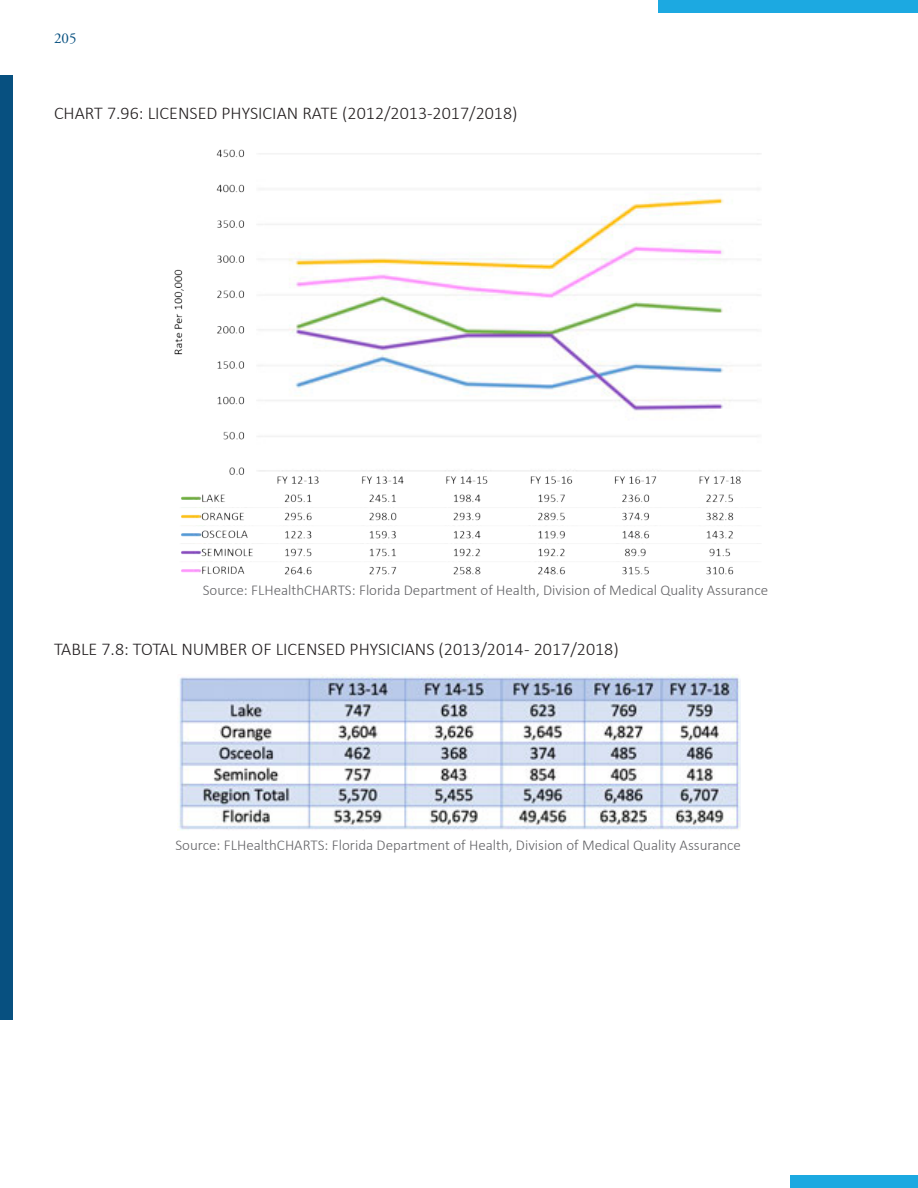
<style>
.page{position:relative;width:918px;height:1188px;background:#fff}
.page>*{position:absolute;margin:0;border:0;box-sizing:border-box;transform-origin:0 0}
.t1{font:300 18px "Calibri";color:#231f20}
.t2{font:300 15px "Calibri";color:#636366}
.t3{font:15px "Adobe Garamond Pro";color:#075080}
</style>
<div class="page">
<div style="left:0;top:75px;width:13px;height:945px;background:#075080"></div>
<div style="left:791px;top:1175px;width:127px;height:13px;background:#1ca9e1"></div>
<div style="left:658px;top:0;width:260px;height:13px;background:#1ca9e1"></div>
<img style="left:174px;top:149px;width:587px;height:426px">
<img style="left:177px;top:674px;width:564px;height:157px">
<p class="t3" style="left:54px;top:29px;width:24px">205</p>
<p class="t1" style="left:54px;top:102px;width:465px">CHART 7.96: LICENSED PHYSICIAN RATE (2012/2013-2017/2018)</p>
<p class="t2" style="left:203px;top:581px;width:567px">Source: FLHealthCHARTS: Florida Department of Health, Division of Medical Quality Assurance</p>
<p class="t1" style="left:54px;top:638px;width:566px">TABLE 7.8: TOTAL NUMBER OF LICENSED PHYSICIANS (2013/2014 - 2017/2018)</p>
<p class="t2" style="left:176px;top:835px;width:567px">Source: FLHealthCHARTS: Florida Department of Health, Division of Medical Quality Assurance</p>
</div>
